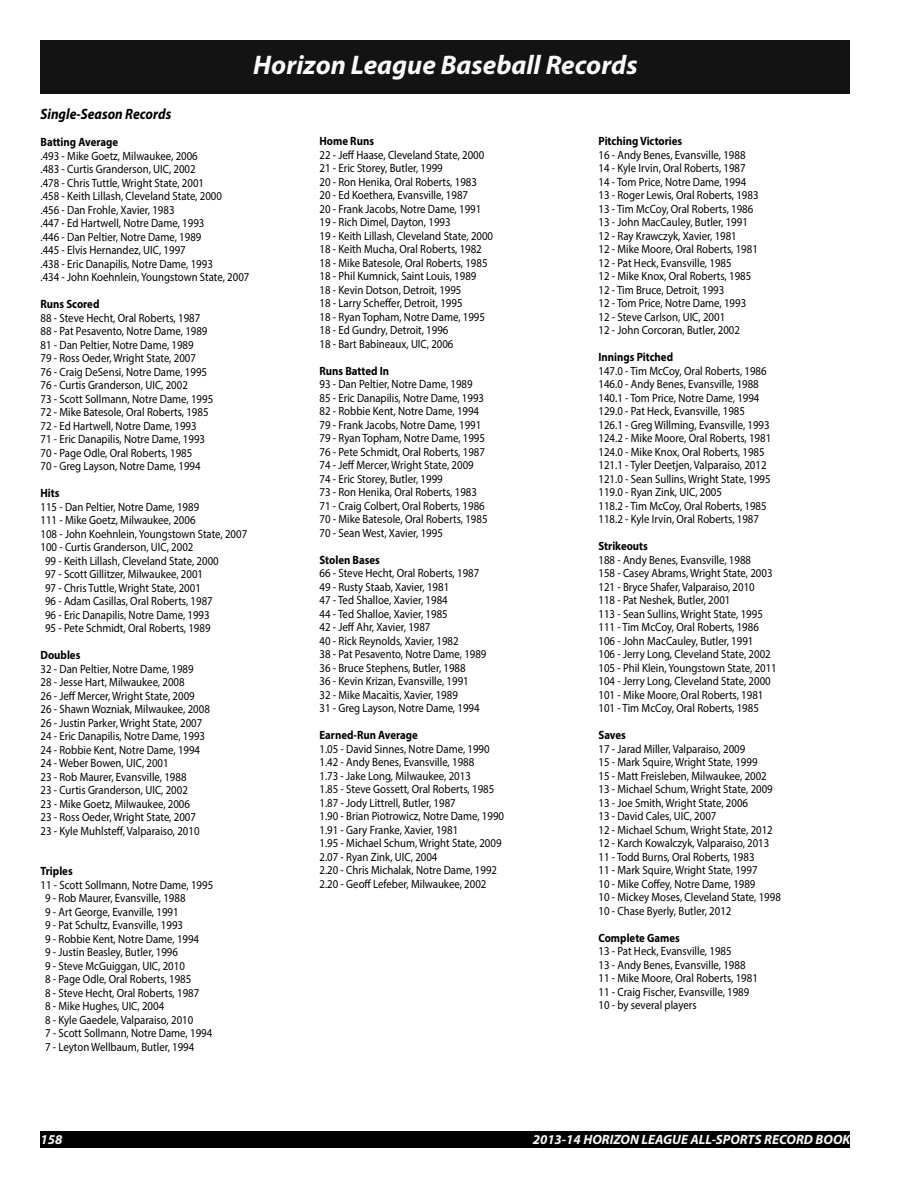
<style>
.page{position:relative;width:918px;height:1188px;background:#fff}
.page>*{position:absolute;margin:0;border:0;box-sizing:border-box;transform-origin:0 0}
.t1{font:italic 700 27px "Myriad Pro";color:#fafafa}
.t2{font:italic 700 15px "Myriad Pro";color:#000;scale:.9 1}
.t3{font:italic 700 13.5px "Myriad Pro";color:#f8f9f9}
.t4{font:12px/13.5px "Myriad Pro";color:#000;scale:.9 1}
.t5{font:700 12px "Myriad Pro";color:#000;scale:.9 1}
</style>
<div class="page">
<div style="left:40px;top:1131px;width:810px;height:17px;background:#000"></div>
<div style="left:40px;top:40px;width:810px;height:54px;background:#131313"></div>
<h1 class="t1" style="left:253px;top:47px;width:386px">Horizon League Baseball Records</h1>
<p class="t2" style="left:40px;top:104px;width:147px">Single-Season Records</p>
<p class="t5" style="left:40px;top:134px;width:88px">Batting Average</p>
<p class="t4" style="left:40px;top:149px;width:234px">.493 - Mike Goetz, Milwaukee, 2006<br>.483 - Curtis Granderson, UIC, 2002<br>.478 - Chris Tuttle, Wright State, 2001<br>.458 - Keith Lillash, Cleveland State, 2000<br>.456 - Dan Frohle, Xavier, 1983<br>.447 - Ed Hartwell, Notre Dame, 1993<br>.446 - Dan Peltier, Notre Dame, 1989<br>.445 - Elvis Hernandez, UIC, 1997<br>.438 - Eric Danapilis, Notre Dame, 1993<br>.434 - John Koehnlein, Youngstown State, 2007</p>
<p class="t5" style="left:40px;top:296px;width:67px">Runs Scored</p>
<p class="t4" style="left:40px;top:311px;width:193px">88 - Steve Hecht, Oral Roberts, 1987<br>88 - Pat Pesavento, Notre Dame, 1989<br>81 - Dan Peltier, Notre Dame, 1989<br>79 - Ross Oeder, Wright State, 2007<br>76 - Craig DeSensi, Notre Dame, 1995<br>76 - Curtis Granderson, UIC, 2002<br>73 - Scott Sollmann, Notre Dame, 1995<br>72 - Mike Batesole, Oral Roberts, 1985<br>72 - Ed Hartwell, Notre Dame, 1993<br>71 - Eric Danapilis, Notre Dame, 1993<br>70 - Page Odle, Oral Roberts, 1985<br>70 - Greg Layson, Notre Dame, 1994</p>
<p class="t5" style="left:40px;top:485px;width:23px">Hits</p>
<p class="t4" style="left:40px;top:500px;width:178px">115 - Dan Peltier, Notre Dame, 1989</p>
<p class="t4" style="left:40px;top:513px;width:174px">111 - Mike Goetz, Milwaukee, 2006</p>
<p class="t4" style="left:40px;top:527px;width:231px">108 - John Koehnlein, Youngstown State, 2007</p>
<p class="t4" style="left:40px;top:540px;width:171px">100 - Curtis Granderson, UIC, 2002</p>
<p class="t4" style="left:45px;top:554px;width:195px">99 - Keith Lillash, Cleveland State, 2000</p>
<p class="t4" style="left:45px;top:567px;width:177px">97 - Scott Gillitzer, Milwaukee, 2001</p>
<p class="t4" style="left:45px;top:581px;width:175px">97 - Chris Tuttle, Wright State, 2001</p>
<p class="t4" style="left:45px;top:594px;width:188px">96 - Adam Casillas, Oral Roberts, 1987</p>
<p class="t4" style="left:45px;top:608px;width:184px">96 - Eric Danapilis, Notre Dame, 1993</p>
<p class="t4" style="left:45px;top:621px;width:185px">95 - Pete Schmidt, Oral Roberts, 1989</p>
<p class="t5" style="left:40px;top:647px;width:46px">Doubles</p>
<p class="t4" style="left:40px;top:662px;width:190px">32 - Dan Peltier, Notre Dame, 1989<br>28 - Jesse Hart, Milwaukee, 2008<br>26 - Jeff Mercer, Wright State, 2009<br>26 - Shawn Wozniak, Milwaukee, 2008<br>26 - Justin Parker, Wright State, 2007<br>24 - Eric Danapilis, Notre Dame, 1993<br>24 - Robbie Kent, Notre Dame, 1994<br>24 - Weber Bowen, UIC, 2001<br>23 - Rob Maurer, Evansville, 1988<br>23 - Curtis Granderson, UIC, 2002<br>23 - Mike Goetz, Milwaukee, 2006<br>23 - Ross Oeder, Wright State, 2007<br>23 - Kyle Muhlsteff, Valparaiso, 2010</p>
<p class="t5" style="left:40px;top:863px;width:37px">Triples</p>
<p class="t4" style="left:45px;top:878px;width:188px;text-indent:-5px">11 - Scott Sollmann, Notre Dame, 1995<br>9 - Rob Maurer, Evansville, 1988<br>9 - Art George, Evanville, 1991<br>9 - Pat Schultz, Evansville, 1993<br>9 - Robbie Kent, Notre Dame, 1994<br>9 - Justin Beasley, Butler, 1996<br>9 - Steve McGuiggan, UIC, 2010<br>8 - Page Odle, Oral Roberts, 1985<br>8 - Steve Hecht, Oral Roberts, 1987<br>8 - Mike Hughes, UIC, 2004<br>8 - Kyle Gaedele, Valparaiso, 2010<br>7 - Scott Sollmann, Notre Dame, 1994<br>7 - Leyton Wellbaum, Butler, 1994</p>
<p class="t5" style="left:319px;top:134px;width:62px">Home Runs</p>
<p class="t4" style="left:319px;top:148px;width:195px">22 - Jeff Haase, Cleveland State, 2000<br>21 - Eric Storey, Butler, 1999<br>20 - Ron Henika, Oral Roberts, 1983<br>20 - Ed Koethera, Evansville, 1987<br>20 - Frank Jacobs, Notre Dame, 1991<br>19 - Rich Dimel, Dayton, 1993<br>19 - Keith Lillash, Cleveland State, 2000<br>18 - Keith Mucha, Oral Roberts, 1982<br>18 - Mike Batesole, Oral Roberts, 1985<br>18 - Phil Kumnick, Saint Louis, 1989<br>18 - Kevin Dotson, Detroit, 1995<br>18 - Larry Scheffer, Detroit, 1995<br>18 - Ryan Topham, Notre Dame, 1995<br>18 - Ed Gundry, Detroit, 1996<br>18 - Bart Babineaux, UIC, 2006</p>
<p class="t5" style="left:319px;top:363px;width:79px">Runs Batted In</p>
<p class="t4" style="left:319px;top:378px;width:188px">93 - Dan Peltier, Notre Dame, 1989<br>85 - Eric Danapilis, Notre Dame, 1993<br>82 - Robbie Kent, Notre Dame, 1994<br>79 - Frank Jacobs, Notre Dame, 1991<br>79 - Ryan Topham, Notre Dame, 1995<br>76 - Pete Schmidt, Oral Roberts, 1987<br>74 - Jeff Mercer, Wright State, 2009<br>74 - Eric Storey, Butler, 1999<br>73 - Ron Henika, Oral Roberts, 1983<br>71 - Craig Colbert, Oral Roberts, 1986<br>70 - Mike Batesole, Oral Roberts, 1985<br>70 - Sean West, Xavier, 1995</p>
<p class="t5" style="left:319px;top:552px;width:69px">Stolen Bases</p>
<p class="t4" style="left:319px;top:567px;width:187px">66 - Steve Hecht, Oral Roberts, 1987<br>49 - Rusty Staab, Xavier, 1981<br>47 - Ted Shalloe, Xavier, 1984<br>44 - Ted Shalloe, Xavier, 1985<br>42 - Jeff Ahr, Xavier, 1987<br>40 - Rick Reynolds, Xavier, 1982<br>38 - Pat Pesavento, Notre Dame, 1989<br>36 - Bruce Stephens, Butler, 1988<br>36 - Kevin Krizan, Evansville, 1991<br>32 - Mike Macaitis, Xavier, 1989<br>31 - Greg Layson, Notre Dame, 1994</p>
<p class="t5" style="left:319px;top:728px;width:111px">Earned-Run Average</p>
<p class="t4" style="left:319px;top:742px;width:207px">1.05 - David Sinnes, Notre Dame, 1990<br>1.42 - Andy Benes, Evansville, 1988<br>1.73 - Jake Long, Milwaukee, 2013<br>1.85 - Steve Gossett, Oral Roberts, 1985<br>1.87 - Jody Littrell, Butler, 1987<br>1.90 - Brian Piotrowicz, Notre Dame, 1990<br>1.91 - Gary Franke, Xavier, 1981<br>1.95 - Michael Schum, Wright State, 2009<br>2.07 - Ryan Zink, UIC, 2004<br>2.20 - Chris Michalak, Notre Dame, 1992<br>2.20 - Geoff Lefeber, Milwaukee, 2002</p>
<p class="t5" style="left:598px;top:134px;width:95px">Pitching Victories</p>
<p class="t4" style="left:598px;top:148px;width:179px">16 - Andy Benes, Evansville, 1988<br>14 - Kyle Irvin, Oral Roberts, 1987<br>14 - Tom Price, Notre Dame, 1994<br>13 - Roger Lewis, Oral Roberts, 1983<br>13 - Tim McCoy, Oral Roberts, 1986<br>13 - John MacCauley, Butler, 1991<br>12 - Ray Krawczyk, Xavier, 1981<br>12 - Mike Moore, Oral Roberts, 1981<br>12 - Pat Heck, Evansville, 1985<br>12 - Mike Knox, Oral Roberts, 1985<br>12 - Tim Bruce, Detroit, 1993<br>12 - Tom Price, Notre Dame, 1993<br>12 - Steve Carlson, UIC, 2001<br>12 - John Corcoran, Butler, 2002</p>
<p class="t5" style="left:598px;top:350px;width:84px">Innings Pitched</p>
<p class="t4" style="left:598px;top:364px;width:193px">147.0 - Tim McCoy, Oral Roberts, 1986<br>146.0 - Andy Benes, Evansville, 1988<br>140.1 - Tom Price, Notre Dame, 1994<br>129.0 - Pat Heck, Evansville, 1985<br>126.1 - Greg Willming, Evansville, 1993<br>124.2 - Mike Moore, Oral Roberts, 1981<br>124.0 - Mike Knox, Oral Roberts, 1985<br>121.1 - Tyler Deetjen, Valparaiso, 2012<br>121.0 - Sean Sullins, Wright State, 1995<br>119.0 - Ryan Zink, UIC, 2005<br>118.2 - Tim McCoy, Oral Roberts, 1985<br>118.2 - Kyle Irvin, Oral Roberts, 1987</p>
<p class="t5" style="left:598px;top:539px;width:56px">Strikeouts</p>
<p class="t4" style="left:598px;top:553px;width:200px">188 - Andy Benes, Evansville, 1988<br>158 - Casey Abrams, Wright State, 2003<br>121 - Bryce Shafer, Valparaiso, 2010<br>118 - Pat Neshek, Butler, 2001<br>113 - Sean Sullins, Wright State, 1995<br>111 - Tim McCoy, Oral Roberts, 1986<br>106 - John MacCauley, Butler, 1991<br>106 - Jerry Long, Cleveland State, 2002<br>105 - Phil Klein, Youngstown State, 2011<br>104 - Jerry Long, Cleveland State, 2000<br>101 - Mike Moore, Oral Roberts, 1981<br>101 - Tim McCoy, Oral Roberts, 1985</p>
<p class="t5" style="left:598px;top:728px;width:32px">Saves</p>
<p class="t4" style="left:598px;top:742px;width:204px">17 - Jarad Miller, Valparaiso, 2009<br>15 - Mark Squire, Wright State, 1999<br>15 - Matt Freisleben, Milwaukee, 2002<br>13 - Michael Schum, Wright State, 2009<br>13 - Joe Smith, Wright State, 2006<br>13 - David Cales, UIC, 2007<br>12 - Michael Schum, Wright State, 2012<br>12 - Karch Kowalczyk, Valparaiso, 2013<br>11 - Todd Burns, Oral Roberts, 1983<br>11 - Mark Squire, Wright State, 1997<br>10 - Mike Coffey, Notre Dame, 1989<br>10 - Mickey Moses, Cleveland State, 1998<br>10 - Chase Byerly, Butler, 2012</p>
<p class="t5" style="left:598px;top:930px;width:92px">Complete Games</p>
<p class="t4" style="left:598px;top:945px;width:179px">13 - Pat Heck, Evansville, 1985<br>13 - Andy Benes, Evansville, 1988<br>11 - Mike Moore, Oral Roberts, 1981<br>11 - Craig Fischer, Evansville, 1989<br>10 - by several players</p>
<p class="t3" style="left:40px;top:1131px;width:23px">158</p>
<p class="t3" style="left:533px;top:1131px;width:319px">2013-14 HORIZON LEAGUE ALL-SPORTS RECORD BOOK</p>
</div>
